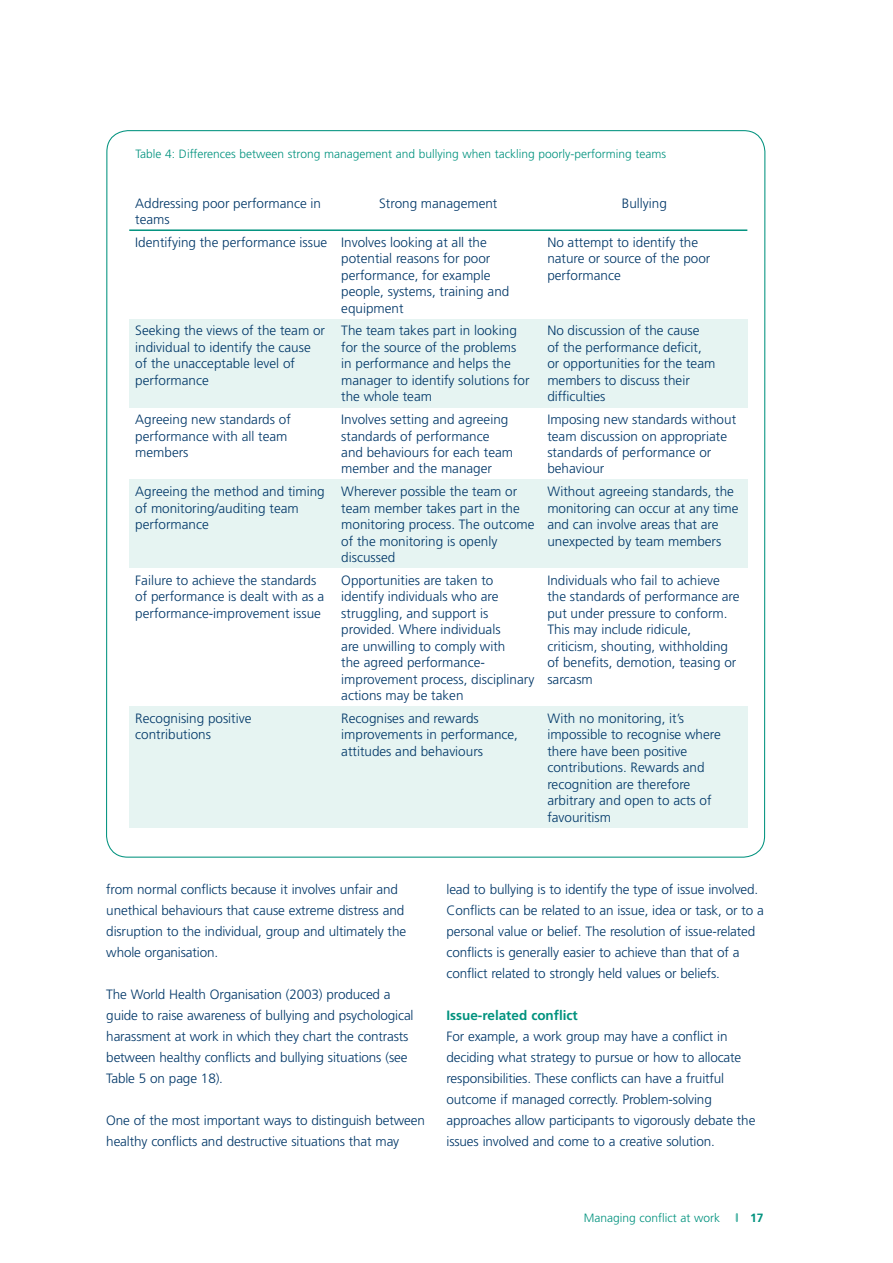
<style>
.page{position:relative;width:893px;height:1263px;background:#fff}
.page>*{position:absolute;margin:0;border:0;box-sizing:border-box;transform-origin:0 0}
.t1{font:300 13.5px/16.5px "Frutiger";color:#003768}
.t2{font:700 13.5px "Frutiger";color:#00927e}
.t3{font:300 12px "Frutiger";color:#00927e}
</style>
<div class="page">
<div style="left:129px;top:319px;width:206px;height:88px;background:#e6f4f2"></div>
<div style="left:335px;top:319px;width:206px;height:88px;background:#e6f4f2"></div>
<div style="left:541px;top:319px;width:206px;height:88px;background:#e6f4f2"></div>
<div style="left:129px;top:479px;width:206px;height:89px;background:#e6f4f2"></div>
<div style="left:335px;top:479px;width:206px;height:89px;background:#e6f4f2"></div>
<div style="left:541px;top:479px;width:206px;height:89px;background:#e6f4f2"></div>
<div style="left:129px;top:706px;width:206px;height:122px;background:#e6f4f2"></div>
<div style="left:335px;top:706px;width:206px;height:122px;background:#e6f4f2"></div>
<div style="left:541px;top:706px;width:206px;height:122px;background:#e6f4f2"></div>
<hr style="left:129px;top:229px;width:618px;height:2px;background:#00927e">
<svg style="left:736px;top:1213px;width:2px;height:9px"></svg>
<p class="t3" style="left:136px;top:147px;width:532px">Table 4: Differences between strong management and bullying when tackling poorly-performing teams</p>
<p class="t1" style="left:135px;top:195px;width:187px">Addressing poor performance in</p>
<p class="t1" style="left:379px;top:195px;width:120px">Strong management</p>
<p class="t1" style="left:622px;top:195px;width:47px">Bullying</p>
<p class="t1" style="left:135px;top:211px;width:36px">teams</p>
<p class="t1" style="left:135px;top:234px;width:194px">Identifying the performance issue</p>
<p class="t1" style="left:547px;top:234px;width:165px">No attempt to identify the nature or source of the poor performance</p>
<p class="t1" style="left:341px;top:234px;width:170px">Involves looking at all the potential reasons for poor performance, for example people, systems, training and equipment</p>
<p class="t1" style="left:341px;top:322px;width:190px">The team takes part in looking for the source of the problems in performance and helps the manager to identify solutions for the whole team</p>
<p class="t1" style="left:341px;top:411px;width:173px">Involves setting and agreeing standards of performance and behaviours for each team member and the manager</p>
<p class="t1" style="left:341px;top:483px;width:195px">Wherever possible the team or team member takes part in the monitoring process. The outcome of the monitoring is openly discussed</p>
<p class="t1" style="left:341px;top:572px;width:195px">Opportunities are taken to identify individuals who are struggling, and support is provided. Where individuals<br>are unwilling to comply with<br>the agreed performance&shy;improvement process, disciplinary actions may be taken</p>
<p class="t1" style="left:341px;top:710px;width:178px">Recognises and rewards improvements in performance, attitudes and behaviours</p>
<p class="t1" style="left:135px;top:322px;width:191px">Seeking the views of the team or individual to identify the cause of the unacceptable level of performance</p>
<p class="t1" style="left:135px;top:411px;width:157px">Agreeing new standards of performance with all team members</p>
<p class="t1" style="left:135px;top:483px;width:191px">Agreeing the method and timing of monitoring/auditing team performance</p>
<p class="t1" style="left:547px;top:322px;width:170px">No discussion of the cause<br>of the performance deficit, or opportunities for the team members to discuss their difficulties</p>
<p class="t1" style="left:547px;top:411px;width:190px">Imposing new standards without team discussion on appropriate standards of performance or behaviour</p>
<p class="t1" style="left:547px;top:483px;width:193px">Without agreeing standards, the monitoring can occur at any time and can involve areas that are unexpected by team members</p>
<p class="t1" style="left:547px;top:572px;width:194px">Individuals who fail to achieve the standards of performance are put under pressure to conform.<br>This may include ridicule, criticism, shouting, withholding of benefits, demotion, teasing or sarcasm</p>
<p class="t1" style="left:547px;top:710px;width:175px">With no monitoring, it’s impossible to recognise where there have been positive contributions. Rewards and recognition are therefore arbitrary and open to acts of favouritism</p>
<p class="t1" style="left:135px;top:572px;width:191px">Failure to achieve the standards of performance is dealt with as a performance-improvement issue</p>
<p class="t1" style="left:135px;top:710px;width:118px">Recognising positive contributions</p>
<p class="t1" style="left:106px;top:881px;width:293px">from normal conflicts because it involves unfair and</p>
<p class="t1" style="left:446px;top:881px;width:313px">lead to bullying is to identify the type of issue involved.</p>
<p class="t1" style="left:106px;top:902px;width:299px">unethical behaviours that cause extreme distress and</p>
<p class="t1" style="left:446px;top:902px;width:319px">Conflicts can be related to an issue, idea or task, or to a</p>
<p class="t1" style="left:106px;top:923px;width:301px">disruption to the individual, group and ultimately the</p>
<p class="t1" style="left:446px;top:923px;width:310px">personal value or belief. The resolution of issue-related</p>
<p class="t1" style="left:106px;top:944px;width:113px">whole organisation.</p>
<p class="t1" style="left:446px;top:944px;width:295px">conflicts is generally easier to achieve than that of a</p>
<p class="t1" style="left:446px;top:965px;width:275px">conflict related to strongly held values or beliefs.</p>
<p class="t1" style="left:106px;top:984px;width:309px;line-height:21px">The World Health Organisation (2003) produced a guide to raise awareness of bullying and psychological</p>
<p class="t2" style="left:446px;top:1007px;width:133px">Issue-related conflict</p>
<p class="t1" style="left:106px;top:1028px;width:304px">harassment at work in which they chart the contrasts</p>
<p class="t1" style="left:446px;top:1028px;width:283px">For example, a work group may have a conflict in</p>
<p class="t1" style="left:106px;top:1049px;width:303px">between healthy conflicts and bullying situations (see</p>
<p class="t1" style="left:446px;top:1049px;width:296px">deciding what strategy to pursue or how to allocate</p>
<p class="t1" style="left:106px;top:1070px;width:118px">Table 5 on page 18).</p>
<p class="t1" style="left:446px;top:1070px;width:279px">responsibilities. These conflicts can have a fruitful</p>
<p class="t1" style="left:446px;top:1091px;width:267px">outcome if managed correctly. Problem-solving</p>
<p class="t1" style="left:106px;top:1112px;width:320px">One of the most important ways to distinguish between</p>
<p class="t1" style="left:446px;top:1112px;width:310px">approaches allow participants to vigorously debate the</p>
<p class="t1" style="left:106px;top:1133px;width:294px">healthy conflicts and destructive situations that may</p>
<p class="t1" style="left:446px;top:1133px;width:270px">issues involved and come to a creative solution.</p>
<p class="t3" style="left:584px;top:1211px;width:138px">Managing conflict at work</p>
</div>
